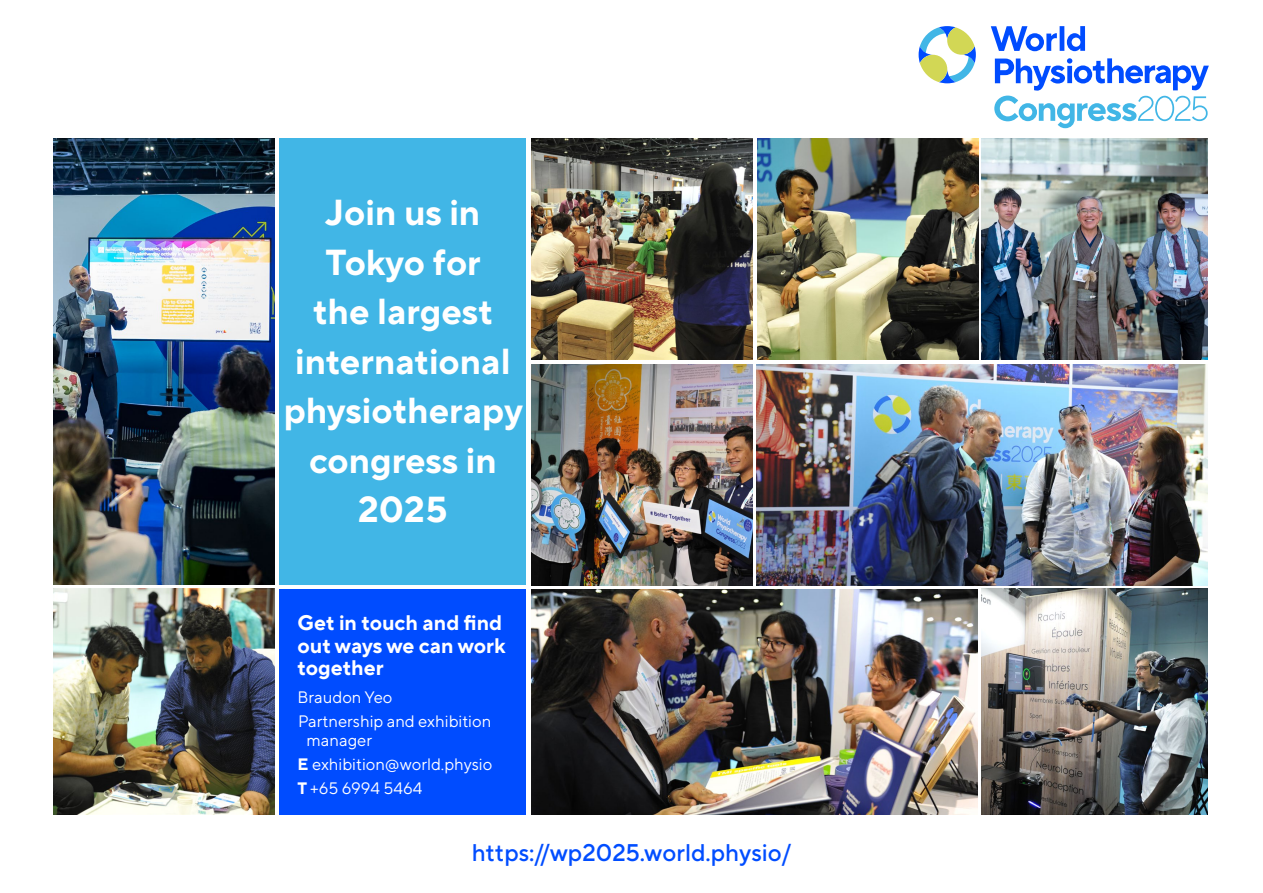
<style>
.page{position:relative;width:1263px;height:893px;background:#fff}
.page>*{position:absolute;margin:0;border:0;box-sizing:border-box;transform-origin:0 0}
.t1{font:700 36px/49.5px "TT Norms Pro";color:#fff;text-align:center}
.t2{font:500 24px "TT Norms Pro";color:#004dff}
.t3{font:700 21px/22.5px "TT Norms Pro";color:#fff}
.t4{font:16.5px/23.7px "TT Norms Pro";color:#fff}
.s1{font-weight:700}
</style>
<div class="page">
<svg style="left:991px;top:26px;width:66px;height:25px"></svg>
<div style="left:1059px;top:26px;width:5px;height:25px;background:#004cff"></div>
<svg style="left:1067px;top:26px;width:18px;height:25px"></svg>
<svg style="left:918px;top:26px;width:58px;height:57px"></svg>
<svg style="left:994px;top:58px;width:215px;height:70px"></svg>
<img style="left:54px;top:138px;width:221px;height:447px">
<img style="left:54px;top:589px;width:221px;height:226px">
<div style="left:280px;top:138px;width:246px;height:447px;background:#41b6e6"></div>
<img style="left:756px;top:364px;width:452px;height:222px">
<img style="left:982px;top:589px;width:226px;height:225px">
<img style="left:982px;top:139px;width:226px;height:221px">
<img style="left:757px;top:139px;width:221px;height:221px">
<img style="left:531px;top:364px;width:221px;height:221px">
<img style="left:531px;top:589px;width:447px;height:226px">
<img style="left:531px;top:139px;width:222px;height:221px">
<div style="left:280px;top:589px;width:246px;height:226px;background:#004cff"></div>
<h1 class="t1" style="left:284px;top:185px;width:241px">Join us in<br>Tokyo for<br>the largest international physiotherapy congress in<br>2025</h1>
<p class="t3" style="left:298px;top:610px;width:210px">Get in touch and find out ways we can work together</p>
<p class="t4" style="left:298px;top:684px;width:195px">Braudon Yeo<br>Partnership and exhibition</p>
<p class="t4" style="left:298px;top:727px;width:196px;text-indent:9px">manager<br><span class="s1">E</span> exhibition@world.physio<br><span class="s1">T</span> +65 6994 5464</p>
<h2 class="t2" style="left:472px;top:835px;width:321px">https://wp2025.world.physio/</h2>
</div>
